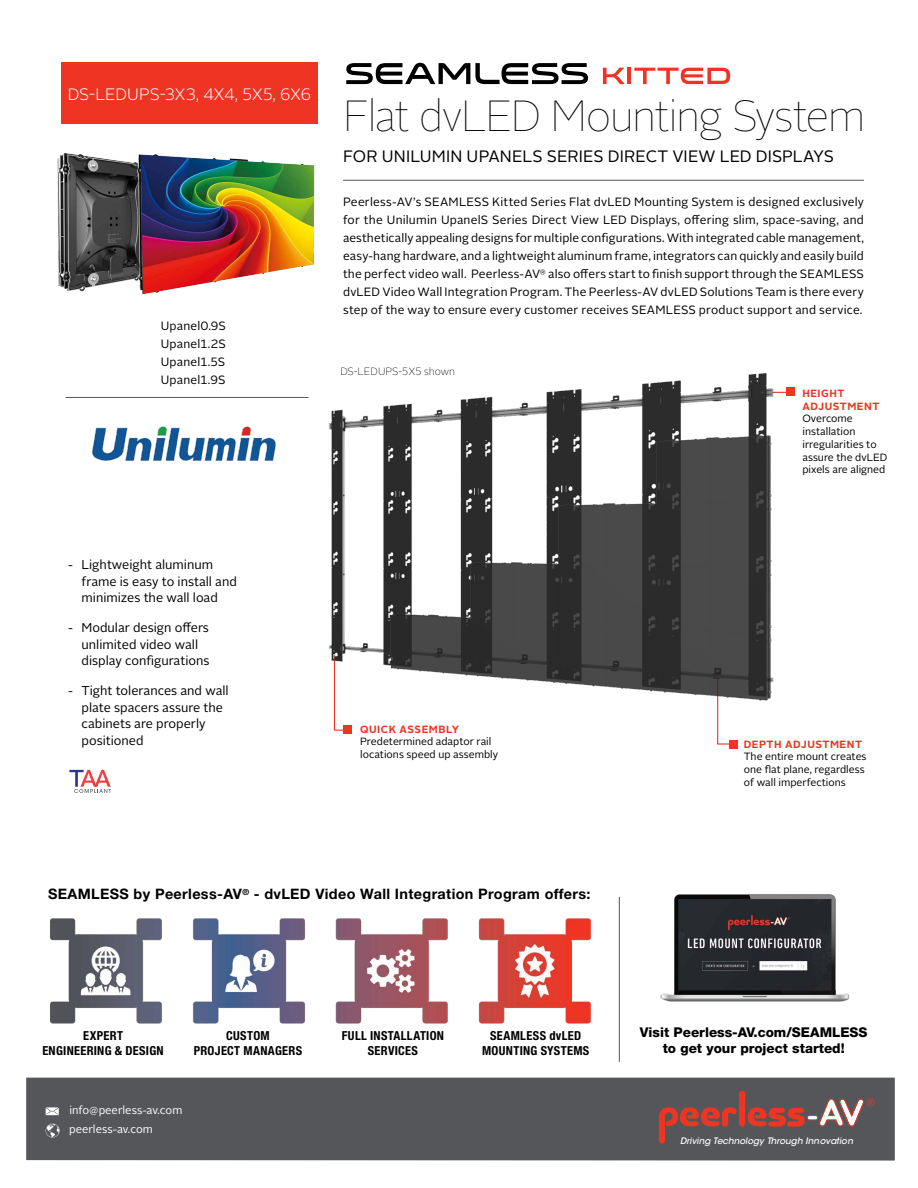
<style>
.page{position:relative;width:918px;height:1188px;background:#fff}
.page>*{position:absolute;margin:0;border:0;box-sizing:border-box;transform-origin:0 0}
.t1{font:100 43.5px "Alright Sans";letter-spacing:-.04em;color:#000}
.t2{font:16.5px "Alright Sans";letter-spacing:.005em;color:#000}
.t3{font:300 16.5px "Alright Sans";letter-spacing:-.01em;color:#fff}
.t4{font:700 14.4px "Helvetica Neue LT Std";letter-spacing:.025em;color:#000}
.t5{font:800 13.5px/16.2px "Helvetica Neue LT Std";color:#000;text-align:center}
.t6{font:12.75px/16.5px "Alright Sans";color:#000}
.t7{font:700 condensed 12.45px/14.9px "Helvetica Neue LT Std";letter-spacing:.025em;color:#000;text-align:center}
.t8{font:12px/18px "Alright Sans";letter-spacing:.015em;color:#000;text-align:justify}
.t9{font:11.25px "Alright Sans";color:#fff}
.t10{font:10.5px/12.8px "Alright Sans";color:#000}
.t11{font:700 10.5px/12.8px "Alright Sans";letter-spacing:.05em;color:#ee3524}
.t12{font:100 10.5px "Alright Sans";color:#000}
.t13{font:italic 500 8.85px "ITC Avant Garde Std";color:#fff}
</style>
<div class="page">
<hr style="left:343px;top:180px;width:521px;height:1px;background:#54565a">
<div style="left:61px;top:63px;width:257px;height:61px;background:#ee3524"></div>
<hr style="left:66px;top:397px;width:243px;height:1px;background:#54565a">
<div style="left:786px;top:387px;width:9px;height:9px;background:#ee3524"></div>
<div style="left:343px;top:725px;width:9px;height:9px;background:#ee3524"></div>
<svg style="left:333px;top:709px;width:10px;height:22px"></svg>
<div style="left:729px;top:740px;width:9px;height:8px;background:#ee3524"></div>
<svg style="left:717px;top:709px;width:12px;height:36px"></svg>
<div style="left:26px;top:1078px;width:869px;height:83px;background:#54565a"></div>
<svg style="left:659px;top:1107px;width:78px;height:37px"></svg>
<div style="left:739px;top:1091px;width:6px;height:36px;background:#ee3524;border-radius:3px"></div>
<svg style="left:748px;top:1099px;width:127px;height:28px"></svg>
<svg style="left:46px;top:1107px;width:13px;height:8px"></svg>
<svg style="left:46px;top:1124px;width:14px;height:14px"></svg>
<img style="left:660px;top:894px;width:190px;height:108px">
<hr style="left:619px;top:897px;width:1px;height:165px;background:#54565a">
<img style="left:328px;top:373px;width:456px;height:336px">
<img style="left:92px;top:426px;width:184px;height:35px">
<img style="left:57px;top:153px;width:258px;height:141px">
<svg style="left:603px;top:68px;width:22px;height:16px"></svg>
<hr style="left:628px;top:68px;width:3px;height:16px;background:#ee3524">
<svg style="left:634px;top:68px;width:96px;height:16px"></svg>
<svg style="left:346px;top:63px;width:242px;height:21px"></svg>
<svg style="left:69px;top:770px;width:42px;height:23px"></svg>
<img style="left:50px;top:918px;width:541px;height:106px">
<h2 class="t3" style="left:68px;top:83px;width:245px">DS-LEDUPS-3X3, 4X4, 5X5, 6X6</h2>
<p class="t8" style="left:161px;top:317px;width:67px">Upanel0.9S Upanel1.2S Upanel1.5S Upanel1.9S</p>
<h1 class="t1" style="left:343px;top:86px;width:524px">Flat dvLED Mounting System</h1>
<h2 class="t2" style="left:343px;top:145px;width:493px">FOR UNILUMIN UPANELS SERIES DIRECT VIEW LED DISPLAYS</h2>
<p class="t8" style="left:343px;top:193px;width:522px">Peerless-AV’s SEAMLESS Kitted Series Flat dvLED Mounting System is designed exclusively for the Unilumin UpanelS Series Direct View LED Displays, offering slim, space-saving, and aesthetically appealing designs for multiple configurations. With integrated cable management, easy-hang hardware, and a lightweight aluminum frame, integrators can quickly and easily build the perfect video wall. Peerless-AV<sup>®</sup> also offers start to finish support through the SEAMLESS dvLED Video Wall Integration Program. The Peerless-AV dvLED Solutions Team is there every step of the way to ensure every customer receives SEAMLESS product support and service.</p>
<p class="t12" style="left:340px;top:364px;width:116px">DS-LEDUPS-5X5 shown</p>
<p class="t11" style="left:802px;top:387px;width:78px">HEIGHT<br>ADJUSTMENT</p>
<p class="t10" style="left:802px;top:412px;width:86px">Overcome installation irregularities to assure the dvLED pixels are aligned</p>
<p class="t6" style="left:82px;top:557px;width:157px;text-indent:-14px">- Lightweight aluminum frame is easy to install and minimizes the wall load</p>
<p class="t6" style="left:82px;top:620px;width:129px;text-indent:-14px">- Modular design offers unlimited video wall display configurations</p>
<p class="t6" style="left:82px;top:683px;width:149px;text-indent:-14px">- Tight tolerances and wall plate spacers assure the cabinets are properly positioned</p>
<p class="t11" style="left:360px;top:723px;width:101px">QUICK ASSEMBLY</p>
<p class="t10" style="left:360px;top:736px;width:140px">Predetermined adaptor rail locations speed up assembly</p>
<p class="t11" style="left:744px;top:738px;width:120px">DEPTH ADJUSTMENT</p>
<p class="t10" style="left:744px;top:750px;width:124px">The entire mount creates one flat plane, regardless of wall imperfections</p>
<p class="t4" style="left:48px;top:885px;width:544px">SEAMLESS by Peerless-AV<sup>®</sup> - dvLED Video Wall Integration Program offers:</p>
<p class="t7" style="left:42px;top:1028px;width:123px">EXPERT<br>ENGINEERING &amp; DESIGN</p>
<p class="t7" style="left:194px;top:1028px;width:110px">CUSTOM<br>PROJECT MANAGERS</p>
<p class="t7" style="left:342px;top:1028px;width:104px">FULL INSTALLATION<br>SERVICES</p>
<p class="t7" style="left:482px;top:1028px;width:109px">SEAMLESS dvLED<br>MOUNTING SYSTEMS</p>
<p class="t9" style="left:69px;top:1103px;width:114px">info@peerless-av.com</p>
<p class="t9" style="left:69px;top:1122px;width:85px">peerless-av.com</p>
<p class="t5" style="left:640px;top:1024px;width:229px">Visit Peerless-AV.com/SEAMLESS to get your project started!</p>
<p class="t13" style="left:680px;top:1135px;width:174px">Driving Technology Through Innovation</p>
</div>
